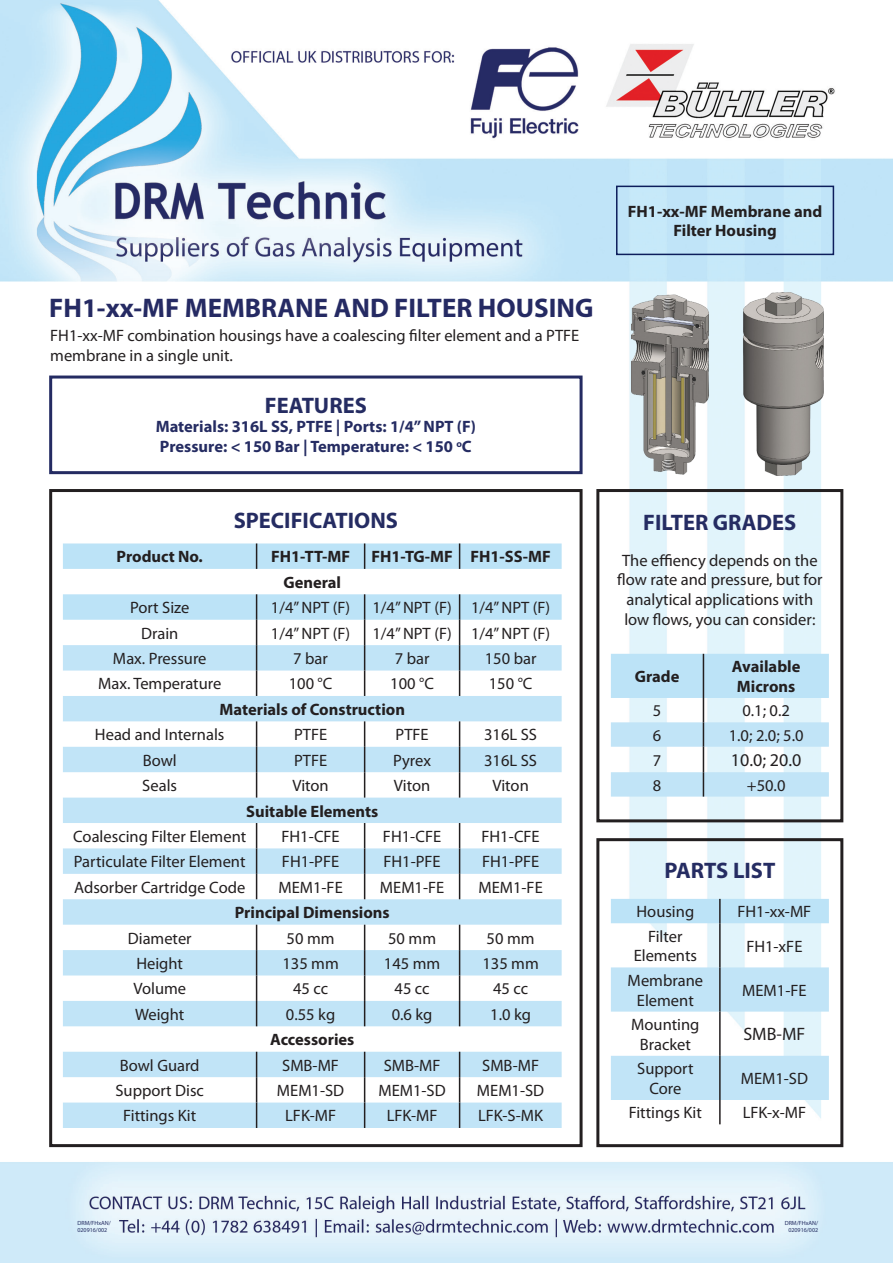
<style>
.page{position:relative;width:893px;height:1263px;background:#fff}
.page>*{position:absolute;margin:0;border:0;box-sizing:border-box;transform-origin:0 0}
.t1{font:700 27px "Myriad Pro";color:#252a63}
.t2{font:700 22.5px "Myriad Pro";color:#252c62}
.t3{font:18px "Myriad Pro";color:#231f20}
.t4{font:16.5px/19.8px "Myriad Pro";color:#231f20;text-align:center}
.t5{font:700 16.5px/19.8px "Myriad Pro";color:#231f20;text-align:center}
.t6{font:700 16.5px "Myriad Pro";color:#252c62}
.t7{font:6px/7.2px "Myriad Pro";color:#232c61}
</style>
<div class="page">
<img style="left:0;top:0;width:893px;height:1263px">
<div style="left:51px;top:377px;width:530px;height:96px;background:#fff"></div>
<div style="left:49px;top:375px;width:534px;height:99px;border:3px solid #242b62"></div>
<div style="left:49px;top:489px;width:534px;height:658px;border:3px solid #231f20"></div>
<svg style="left:63px;top:696px;width:499px;height:432px;fill:#c1e4f7"></svg>
<svg style="left:63px;top:543px;width:499px;height:153px"></svg>
<svg style="left:256px;top:721px;width:1px;height:77px"></svg>
<svg style="left:364px;top:721px;width:1px;height:77px"></svg>
<svg style="left:459px;top:721px;width:1px;height:77px"></svg>
<svg style="left:256px;top:823px;width:1px;height:76px"></svg>
<svg style="left:364px;top:823px;width:1px;height:76px"></svg>
<svg style="left:459px;top:823px;width:1px;height:76px"></svg>
<svg style="left:256px;top:925px;width:1px;height:101px"></svg>
<svg style="left:364px;top:925px;width:1px;height:101px"></svg>
<svg style="left:459px;top:925px;width:1px;height:101px"></svg>
<svg style="left:256px;top:1052px;width:1px;height:76px"></svg>
<svg style="left:364px;top:1052px;width:1px;height:76px"></svg>
<svg style="left:459px;top:1052px;width:1px;height:76px"></svg>
<img style="left:631px;top:293px;width:193px;height:182px">
<div style="left:596px;top:489px;width:247px;height:333px;border:3px solid #231f20"></div>
<svg style="left:611px;top:654px;width:218px;height:143px"></svg>
<div style="left:596px;top:838px;width:247px;height:309px;border:3px solid #231f20"></div>
<div style="left:611px;top:899px;width:218px;height:24px;background:#bce3f7"></div>
<svg style="left:611px;top:967px;width:218px;height:133px"></svg>
<hr style="left:719px;top:899px;width:2px;height:24px;background:#231f20">
<hr style="left:719px;top:923px;width:2px;height:44px;background:#231f20">
<hr style="left:719px;top:967px;width:2px;height:44px;background:#231f20">
<hr style="left:719px;top:1011px;width:2px;height:45px;background:#231f20">
<hr style="left:719px;top:1056px;width:2px;height:44px;background:#231f20">
<hr style="left:719px;top:1100px;width:2px;height:24px;background:#231f20">
<div style="left:616px;top:186px;width:218px;height:69px;border:2px solid #0d1e5c"></div>
<p class="t1" style="left:49px;top:290px;width:546px">FH1-xx-MF MEMBRANE AND FILTER HOUSING</p>
<p class="t4" style="left:50px;top:325px;width:531px;text-align:left">FH1-xx-MF combination housings have a coalescing filter element and a PTFE membrane in a single unit.</p>
<p class="t2" style="left:265px;top:390px;width:103px">FEATURES</p>
<p class="t6" style="left:156px;top:416px;width:322px">Materials: 316L SS, PTFE | Ports: 1/4” NPT (F)</p>
<p class="t6" style="left:160px;top:436px;width:313px">Pressure: &lt; 150 Bar | Temperature: &lt; 150 <sup>o</sup>C</p>
<p class="t2" style="left:234px;top:506px;width:166px">SPECIFICATIONS</p>
<p class="t5" style="left:117px;top:546px;width:88px">Product No.</p>
<p class="t5" style="left:271px;top:546px;width:81px">FH1-TT-MF</p>
<p class="t5" style="left:371px;top:546px;width:83px">FH1-TG-MF</p>
<p class="t5" style="left:470px;top:546px;width:82px">FH1-SS-MF</p>
<p class="t5" style="left:283px;top:572px;width:59px">General</p>
<p class="t4" style="left:130px;top:597px;width:61px">Port Size</p>
<p class="t4" style="left:271px;top:597px;width:81px">1/4” NPT (F)</p>
<p class="t4" style="left:372px;top:597px;width:81px">1/4” NPT (F)</p>
<p class="t4" style="left:471px;top:597px;width:81px">1/4” NPT (F)</p>
<p class="t4" style="left:141px;top:623px;width:39px">Drain</p>
<p class="t4" style="left:271px;top:623px;width:81px">1/4” NPT (F)</p>
<p class="t4" style="left:372px;top:623px;width:81px">1/4” NPT (F)</p>
<p class="t4" style="left:471px;top:623px;width:81px">1/4” NPT (F)</p>
<p class="t4" style="left:113px;top:648px;width:95px">Max. Pressure</p>
<p class="t4" style="left:293px;top:648px;width:36px">7 bar</p>
<p class="t4" style="left:395px;top:648px;width:36px">7 bar</p>
<p class="t4" style="left:485px;top:648px;width:53px">150 bar</p>
<p class="t4" style="left:98px;top:674px;width:125px">Max. Temperature</p>
<p class="t4" style="left:289px;top:674px;width:45px">100 °C</p>
<p class="t4" style="left:390px;top:674px;width:45px">100 °C</p>
<p class="t4" style="left:489px;top:674px;width:45px">150 °C</p>
<p class="t5" style="left:220px;top:699px;width:187px">Materials of Construction</p>
<p class="t4" style="left:95px;top:724px;width:131px">Head and Internals</p>
<p class="t4" style="left:294px;top:724px;width:35px">PTFE</p>
<p class="t4" style="left:396px;top:724px;width:35px">PTFE</p>
<p class="t4" style="left:484px;top:724px;width:54px">316L SS</p>
<p class="t4" style="left:143px;top:750px;width:35px">Bowl</p>
<p class="t4" style="left:294px;top:750px;width:35px">PTFE</p>
<p class="t4" style="left:393px;top:750px;width:39px">Pyrex</p>
<p class="t4" style="left:484px;top:750px;width:54px">316L SS</p>
<p class="t4" style="left:142px;top:775px;width:36px">Seals</p>
<p class="t4" style="left:292px;top:775px;width:38px">Viton</p>
<p class="t4" style="left:394px;top:775px;width:38px">Viton</p>
<p class="t4" style="left:492px;top:775px;width:38px">Viton</p>
<p class="t5" style="left:246px;top:800px;width:134px">Suitable Elements</p>
<p class="t4" style="left:73px;top:826px;width:174px">Coalescing Filter Element</p>
<p class="t4" style="left:281px;top:826px;width:60px">FH1-CFE</p>
<p class="t4" style="left:383px;top:826px;width:60px">FH1-CFE</p>
<p class="t4" style="left:481px;top:826px;width:60px">FH1-CFE</p>
<p class="t4" style="left:74px;top:852px;width:173px">Particulate Filter Element</p>
<p class="t4" style="left:282px;top:852px;width:59px">FH1-PFE</p>
<p class="t4" style="left:383px;top:852px;width:59px">FH1-PFE</p>
<p class="t4" style="left:482px;top:852px;width:59px">FH1-PFE</p>
<p class="t4" style="left:74px;top:877px;width:173px">Adsorber Cartridge Code</p>
<p class="t4" style="left:278px;top:877px;width:66px">MEM1-FE</p>
<p class="t4" style="left:380px;top:877px;width:66px">MEM1-FE</p>
<p class="t4" style="left:478px;top:877px;width:66px">MEM1-FE</p>
<p class="t5" style="left:235px;top:902px;width:156px">Principal Dimensions</p>
<p class="t4" style="left:128px;top:928px;width:65px">Diameter</p>
<p class="t4" style="left:287px;top:928px;width:49px">50 mm</p>
<p class="t4" style="left:388px;top:928px;width:49px">50 mm</p>
<p class="t4" style="left:487px;top:928px;width:49px">50 mm</p>
<p class="t4" style="left:136px;top:953px;width:48px">Height</p>
<p class="t4" style="left:282px;top:953px;width:58px">135 mm</p>
<p class="t4" style="left:384px;top:953px;width:58px">145 mm</p>
<p class="t4" style="left:482px;top:953px;width:58px">135 mm</p>
<p class="t4" style="left:133px;top:979px;width:54px">Volume</p>
<p class="t4" style="left:293px;top:979px;width:37px">45 cc</p>
<p class="t4" style="left:395px;top:979px;width:37px">45 cc</p>
<p class="t4" style="left:493px;top:979px;width:37px">45 cc</p>
<p class="t4" style="left:135px;top:1004px;width:51px">Weight</p>
<p class="t4" style="left:286px;top:1004px;width:51px">0.55 kg</p>
<p class="t4" style="left:392px;top:1004px;width:42px">0.6 kg</p>
<p class="t4" style="left:490px;top:1004px;width:42px">1.0 kg</p>
<p class="t5" style="left:270px;top:1029px;width:86px">Accessories</p>
<p class="t4" style="left:120px;top:1055px;width:81px">Bowl Guard</p>
<p class="t4" style="left:282px;top:1055px;width:58px">SMB-MF</p>
<p class="t4" style="left:384px;top:1055px;width:58px">SMB-MF</p>
<p class="t4" style="left:482px;top:1055px;width:58px">SMB-MF</p>
<p class="t4" style="left:115px;top:1080px;width:90px">Support Disc</p>
<p class="t4" style="left:277px;top:1080px;width:69px">MEM1-SD</p>
<p class="t4" style="left:378px;top:1080px;width:69px">MEM1-SD</p>
<p class="t4" style="left:477px;top:1080px;width:69px">MEM1-SD</p>
<p class="t4" style="left:123px;top:1106px;width:75px">Fittings Kit</p>
<p class="t4" style="left:285px;top:1106px;width:52px">LFK-MF</p>
<p class="t4" style="left:387px;top:1106px;width:52px">LFK-MF</p>
<p class="t4" style="left:478px;top:1106px;width:67px">LFK-S-MK</p>
<p class="t5" style="left:628px;top:201px;width:196px">FH1-xx-MF Membrane and<br>Filter Housing</p>
<p class="t2" style="left:643px;top:508px;width:155px">FILTER GRADES</p>
<p class="t4" style="left:617px;top:550px;width:207px">The effiency depends on the flow rate and pressure, but for analytical applications with low flows, you can consider:</p>
<p class="t5" style="left:635px;top:666px;width:46px">Grade</p>
<p class="t5" style="left:732px;top:656px;width:70px">Available</p>
<p class="t5" style="left:737px;top:676px;width:60px">Microns</p>
<p class="t4" style="left:653px;top:701px;width:10px">5</p>
<p class="t4" style="left:742px;top:701px;width:49px">0.1; 0.2</p>
<p class="t4" style="left:653px;top:725px;width:10px">6</p>
<p class="t4" style="left:729px;top:725px;width:76px">1.0; 2.0; 5.0</p>
<p class="t4" style="left:653px;top:750px;width:10px">7</p>
<p class="t3" style="left:731px;top:749px;width:72px">10.0; 20.0</p>
<p class="t4" style="left:653px;top:775px;width:10px">8</p>
<p class="t4" style="left:747px;top:775px;width:40px">+50.0</p>
<p class="t2" style="left:664px;top:855px;width:113px">PARTS LIST</p>
<p class="t4" style="left:636px;top:901px;width:59px">Housing</p>
<p class="t4" style="left:737px;top:901px;width:75px">FH1-xx-MF</p>
<p class="t4" style="left:648px;top:926px;width:36px">Filter</p>
<p class="t4" style="left:634px;top:946px;width:65px">Elements</p>
<p class="t4" style="left:746px;top:936px;width:58px">FH1-xFE</p>
<p class="t4" style="left:628px;top:970px;width:77px">Membrane<br>Element</p>
<p class="t4" style="left:742px;top:980px;width:66px">MEM1-FE</p>
<p class="t4" style="left:631px;top:1014px;width:70px">Mounting<br>Bracket</p>
<p class="t3" style="left:743px;top:1023px;width:63px">SMB-MF</p>
<p class="t4" style="left:637px;top:1058px;width:58px">Support</p>
<p class="t4" style="left:649px;top:1078px;width:33px">Core</p>
<p class="t4" style="left:741px;top:1068px;width:69px">MEM1-SD</p>
<p class="t4" style="left:629px;top:1103px;width:75px">Fittings Kit</p>
<p class="t4" style="left:743px;top:1103px;width:65px">LFK-x-MF</p>
<p class="t7" style="left:77px;top:1219px;width:35px">DRM/FHxAN/<br>020916/002</p>
<p class="t7" style="left:785px;top:1219px;width:35px;text-align:right">DRM/FHxAN/<br>020916/002</p>
</div>
